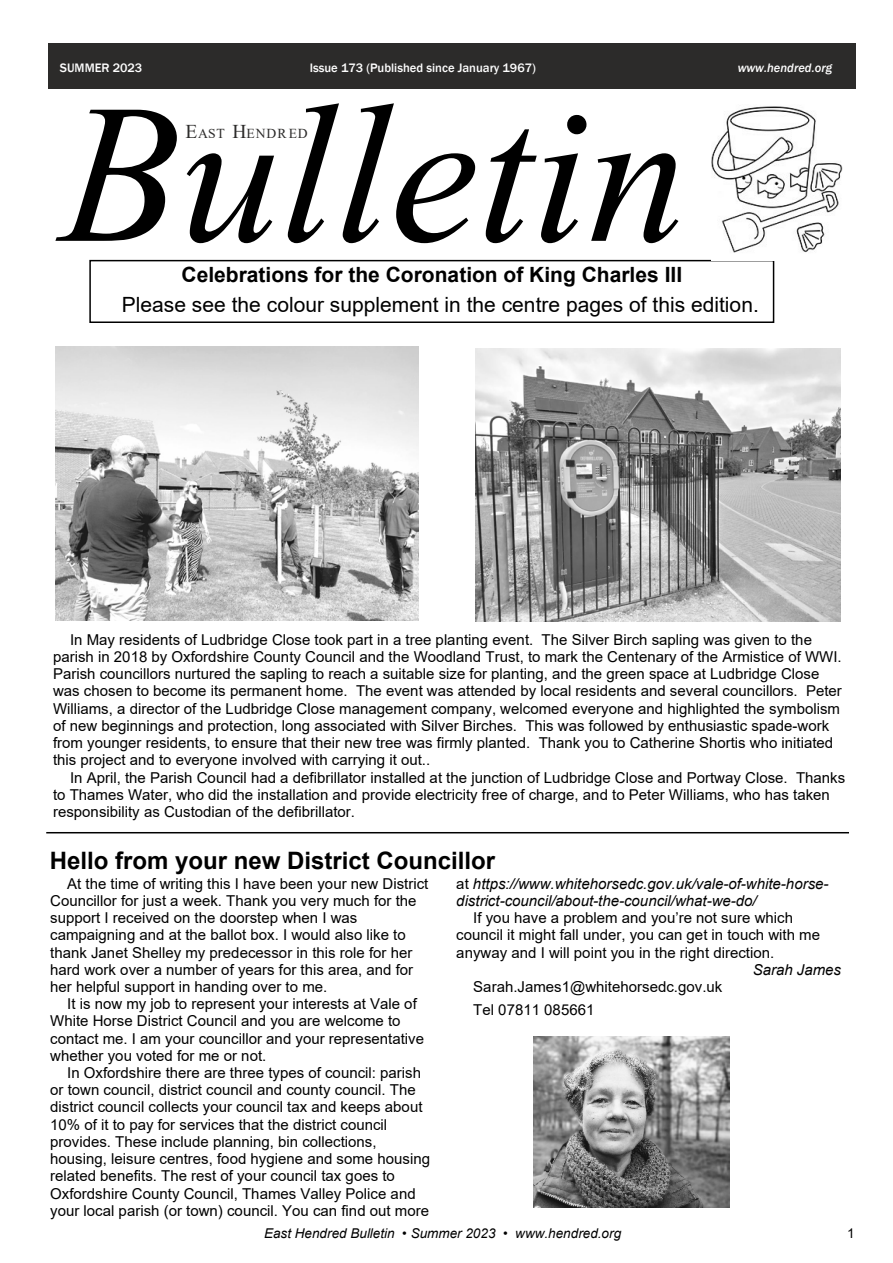
<style>
.page{position:relative;width:893px;height:1263px;background:#fff}
.page>*{position:absolute;margin:0;border:0;box-sizing:border-box;transform-origin:0 0}
.t1{font:italic 198px "Times New Roman";color:#000}
.t2{font:700 24px "Arial";color:#000}
.t3{font:21px "Arial";color:#000}
.t4{font:700 21px "Arial";color:#000}
.t5{font:15px/17.2px "Arial";color:#000}
.t6{font:italic 15px/17.2px "Arial";color:#000}
.t7{font:13.65px "Times New Roman";letter-spacing:.065em;color:#2c2b2a}
.t8{font:italic 13.5px "Arial";color:#000}
.t9{font:13.5px "Arial";color:#000}
.t10{font:500 12.6px "Franklin Gothic";color:#fefefe}
.t11{font:italic 500 12.6px "Franklin Gothic";color:#fefefe}
.s1{font-size:19.5px}
.s2{font-style:normal}
</style>
<div class="page">
<div style="left:48px;top:43px;width:808px;height:45px;background:#2c2b2a"></div>
<div style="left:89px;top:260px;width:685px;height:63px;border:2px solid #000"></div>
<hr style="left:46px;top:832px;width:803px;height:1px;background:#000">
<img style="left:711px;top:106px;width:132px;height:155px">
<img style="left:534px;top:1036px;width:195px;height:172px">
<img style="left:55px;top:347px;width:363px;height:273px">
<img style="left:475px;top:349px;width:365px;height:273px">
<p class="t10" style="left:60px;top:63px;width:84px">SUMMER 2023</p>
<p class="t10" style="left:310px;top:63px;width:228px">Issue 173 (Published since January 1967)</p>
<p class="t11" style="left:738px;top:63px;width:96px">www.hendred.org</p>
<h1 class="t1" style="left:60px;top:103px;width:628px">Bulletin</h1>
<p class="t7" style="left:185px;top:128px;width:124px"><span class="s1">E</span>AST <span class="s1">H</span>ENDRED</p>
<h3 class="t4" style="left:181px;top:266px;width:502px">Celebrations for the Coronation of King Charles III</h3>
<h3 class="t3" style="left:122px;top:296px;width:638px">Please see the colour supplement in the centre pages of this edition.</h3>
<p class="t5" style="left:53px;top:632px;width:790px;text-indent:17px">In May residents of Ludbridge Close took part in a tree planting event. The Silver Birch sapling was given to the parish in 2018 by Oxfordshire County Council and the Woodland Trust, to mark the Centenary of the Armistice of WWI.<br>Parish councillors nurtured the sapling to reach a suitable size for planting, and the green space at Ludbridge Close was chosen to become its permanent home. The event was attended by local residents and several councillors. Peter Williams, a director of the Ludbridge Close management company, welcomed everyone and highlighted the symbolism of new beginnings and protection, long associated with Silver Birches. This was followed by enthusiastic spade-work from younger residents, to ensure that their new tree was firmly planted. Thank you to Catherine Shortis who initiated this project and to everyone involved with carrying it out..</p>
<p class="t5" style="left:53px;top:770px;width:794px;text-indent:17px">In April, the Parish Council had a defibrillator installed at the junction of Ludbridge Close and Portway Close. Thanks to Thames Water, who did the installation and provide electricity free of charge, and to Peter Williams, who has taken responsibility as Custodian of the defibrillator.</p>
<h2 class="t2" style="left:50px;top:851px;width:447px">Hello from your new District Councillor</h2>
<p class="t5" style="left:50px;top:876px;width:380px;text-indent:17px">At the time of writing this I have been your new District Councillor for just a week. Thank you very much for the support I received on the doorstep when I was campaigning and at the ballot box. I would also like to thank Janet Shelley my predecessor in this role for her hard work over a number of years for this area, and for her helpful support in handing over to me.</p>
<p class="t5" style="left:50px;top:997px;width:375px;text-indent:17px">It is now my job to represent your interests at Vale of White Horse District Council and you are welcome to contact me. I am your councillor and your representative whether you voted for me or not.</p>
<p class="t5" style="left:50px;top:1065px;width:381px;text-indent:17px">In Oxfordshire there are three types of council: parish or town council, district council and county council. The district council collects your council tax and keeps about 10% of it to pay for services that the district council provides. These include planning, bin collections, housing, leisure centres, food hygiene and some housing related benefits. The rest of your council tax goes to Oxfordshire County Council, Thames Valley Police and your local parish (or town) council. You can find out more</p>
<p class="t6" style="left:456px;top:876px;width:374px"><span class="s2">at</span> https://www.whitehorsedc.gov.uk/vale-of-white-horse&shy;district-council/about-the-council/what-we-do/</p>
<p class="t5" style="left:456px;top:911px;width:365px;text-indent:17px">If you have a problem and you’re not sure which council it might fall under, you can get in touch with me anyway and I will point you in the right direction.</p>
<p class="t6" style="left:753px;top:962px;width:90px">Sarah James</p>
<p class="t5" style="left:473px;top:976px;width:251px;line-height:23.2px">Sarah.James1@whitehorsedc.gov.uk<br>Tel 07811 085661</p>
<p class="t8" style="left:264px;top:1228px;width:359px">East Hendred Bulletin • Summer 2023 • www.hendred.org</p>
<p class="t9" style="left:847px;top:1228px;width:9px">1</p>
</div>
